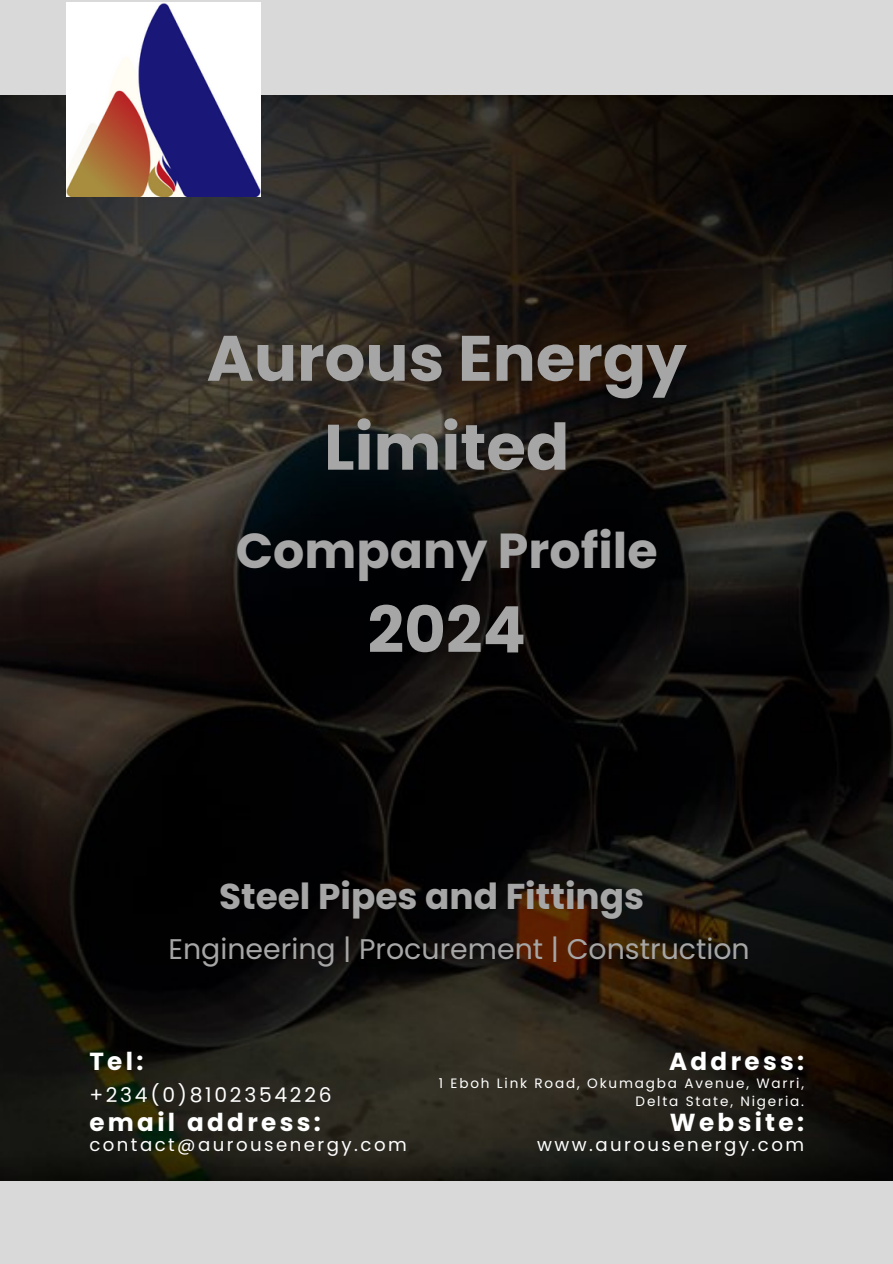
<style>
.page{position:relative;width:893px;height:1264px;background:#fff}
.page>*{position:absolute;margin:0;border:0;box-sizing:border-box;transform-origin:0 0}
.t1{font:700 64.05px/88.8px "Poppins";color:#a6a6a6;text-align:center}
.t2{font:700 49.05px "Poppins";color:#a6a6a6}
.t3{font:700 35.85px "Poppins";color:#a6a6a6}
.t4{font:28.35px "Poppins";color:#a6a6a6}
.t5{font:700 24.6px "Poppins";letter-spacing:.135em;color:#fff}
.t6{font:20.25px "Poppins";letter-spacing:.135em;color:#fff}
.t7{font:18.15px "Poppins";letter-spacing:.135em;color:#fff}
.t8{font:13.65px/18px "Poppins";letter-spacing:.135em;color:#fff;text-align:right}
</style>
<div class="page">
<div style="left:0;top:0;width:892px;height:1263px;background:#d9d9d9"></div>
<img style="left:0;top:96px;width:892px;height:1084px">
<img style="left:66px;top:3px;width:194px;height:193px">
<p class="t1" style="left:206px;top:314px;width:481px">Aurous Energy<br>Limited</p>
<h1 class="t2" style="left:236px;top:516px;width:423px">Company Profile</h1>
<h1 class="t1" style="left:367px;top:585px;width:160px">2024</h1>
<h2 class="t3" style="left:219px;top:871px;width:426px">Steel Pipes and Fittings</h2>
<h6 class="t4" style="left:168px;top:928px;width:582px">Engineering | Procurement | Construction</h6>
<h3 class="t5" style="left:89px;top:1044px;width:56px">Tel:</h3>
<h4 class="t6" style="left:89px;top:1080px;width:244px">+234(0)8102354226</h4>
<h5 class="t5" style="left:89px;top:1104px;width:233px">email address:</h5>
<h5 class="t7" style="left:89px;top:1131px;width:319px">contact@aurousenergy.com</h5>
<h5 class="t5" style="left:669px;top:1044px;width:136px">Address:</h5>
<h5 class="t8" style="left:439px;top:1073px;width:366px">1 Eboh Link Road, Okumagba Avenue, Warri,<br>Delta State, Nigeria.</h5>
<p class="t5" style="left:670px;top:1104px;width:136px">Website:</p>
<p class="t7" style="left:537px;top:1131px;width:268px">www.aurousenergy.com</p>
</div>
